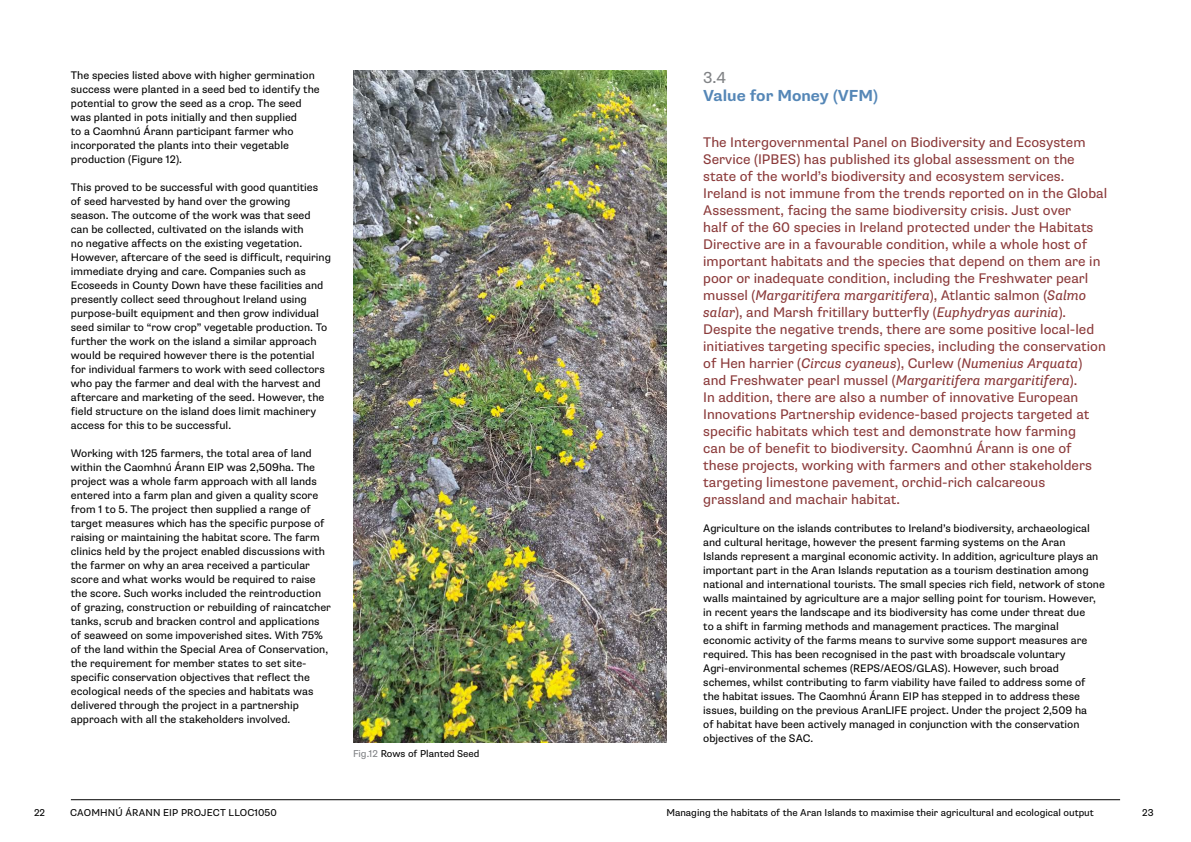
<style>
.page{position:relative;width:1191px;height:842px;background:#fff}
.page>*{position:absolute;margin:0;border:0;box-sizing:border-box;transform-origin:0 0}
.t1{font:700 16px "Supria Sans";color:#5587b7}
.t2{font:16px "Supria Sans";color:#808285}
.t3{font:14px/17px "Supria Sans";color:#8b3a3a}
.t4{font:11px/14px "Supria Sans";color:#000}
.t5{font:10px "Supria Sans";color:#000}
.s1{color:#808285}
.s2{font-style:italic}
</style>
<div class="page">
<img style="left:353px;top:71px;width:313px;height:672px">
<hr style="left:71px;top:799px;width:1049px;height:1px;background:#000">
<p class="t4" style="left:71px;top:69px;width:250px">The species listed above with higher germination success were planted in a seed bed to identify the potential to grow the seed as a crop. The seed was planted in pots initially and then supplied<br>to a Caomhnú Árann participant farmer who incorporated the plants into their vegetable production (Figure 12).</p>
<p class="t4" style="left:71px;top:181px;width:262px">This proved to be successful with good quantities of seed harvested by hand over the growing<br>season. The outcome of the work was that seed can be collected, cultivated on the islands with<br>no negative affects on the existing vegetation.<br>However, aftercare of the seed is difficult, requiring immediate drying and care. Companies such as Ecoseeds in County Down have these facilities and presently collect seed throughout Ireland using purpose-built equipment and then grow individual seed similar to “row crop” vegetable production. To further the work on the island a similar approach would be required however there is the potential for individual farmers to work with seed collectors who pay the farmer and deal with the harvest and aftercare and marketing of the seed. However, the field structure on the island does limit machinery access for this to be successful.</p>
<p class="t4" style="left:71px;top:447px;width:262px">Working with 125 farmers, the total area of land within the Caomhnú Árann EIP was 2,509ha. The project was a whole farm approach with all lands entered into a farm plan and given a quality score from 1 to 5. The project then supplied a range of target measures which has the specific purpose of raising or maintaining the habitat score. The farm clinics held by the project enabled discussions with the farmer on why an area received a particular score and what works would be required to raise the score. Such works included the reintroduction of grazing, construction or rebuilding of raincatcher tanks, scrub and bracken control and applications of seaweed on some impoverished sites. With 75% of the land within the Special Area of Conservation, the requirement for member states to set site&shy;specific conservation objectives that reflect the ecological needs of the species and habitats was delivered through the project in a partnership approach with all the stakeholders involved.</p>
<p class="t5" style="left:353px;top:748px;width:128px"><span class="s1">Fig.12</span> Rows of Planted Seed</p>
<h1 class="t2" style="left:703px;top:68px;width:24px">3.4</h1>
<h1 class="t1" style="left:703px;top:86px;width:176px">Value for Money (VFM)</h1>
<p class="t3" style="left:703px;top:134px;width:405px">The Intergovernmental Panel on Biodiversity and Ecosystem Service (IPBES) has published its global assessment on the state of the world’s biodiversity and ecosystem services.<br>Ireland is not immune from the trends reported on in the Global Assessment, facing the same biodiversity crisis. Just over<br>half of the 60 species in Ireland protected under the Habitats Directive are in a favourable condition, while a whole host of important habitats and the species that depend on them are in poor or inadequate condition, including the Freshwater pearl mussel (<span class="s2">Margaritifera margaritifera</span>), Atlantic salmon (<span class="s2">Salmo salar</span>), and Marsh fritillary butterfly (<span class="s2">Euphydryas aurinia</span>).<br>Despite the negative trends, there are some positive local-led initiatives targeting specific species, including the conservation of Hen harrier (<span class="s2">Circus cyaneus</span>), Curlew (<span class="s2">Numenius Arquata</span>) and Freshwater pearl mussel (<span class="s2">Margaritifera margaritifera</span>).<br>In addition, there are also a number of innovative European Innovations Partnership evidence-based projects targeted at specific habitats which test and demonstrate how farming<br>can be of benefit to biodiversity. Caomhnú Árann is one of these projects, working with farmers and other stakeholders targeting limestone pavement, orchid-rich calcareous grassland and machair habitat.</p>
<p class="t4" style="left:703px;top:521px;width:403px">Agriculture on the islands contributes to Ireland’s biodiversity, archaeological and cultural heritage, however the present farming systems on the Aran<br>Islands represent a marginal economic activity. In addition, agriculture plays an important part in the Aran Islands reputation as a tourism destination among national and international tourists. The small species rich field, network of stone walls maintained by agriculture are a major selling point for tourism. However, in recent years the landscape and its biodiversity has come under threat due<br>to a shift in farming methods and management practices. The marginal economic activity of the farms means to survive some support measures are required. This has been recognised in the past with broadscale voluntary Agri-environmental schemes (REPS/AEOS/GLAS). However, such broad schemes, whilst contributing to farm viability have failed to address some of<br>the habitat issues. The Caomhnú Árann EIP has stepped in to address these issues, building on the previous AranLIFE project. Under the project 2,509 ha<br>of habitat have been actively managed in conjunction with the conservation objectives of the SAC.</p>
<p class="t5" style="left:34px;top:806px;width:13px">22</p>
<p class="t5" style="left:70px;top:806px;width:208px">CAOMHNÚ ÁRANN EIP PROJECT LLOC1050</p>
<p class="t5" style="left:666px;top:806px;width:429px">Managing the habitats of the Aran Islands to maximise their agricultural and ecological output</p>
<p class="t5" style="left:1142px;top:806px;width:13px">23</p>
</div>
